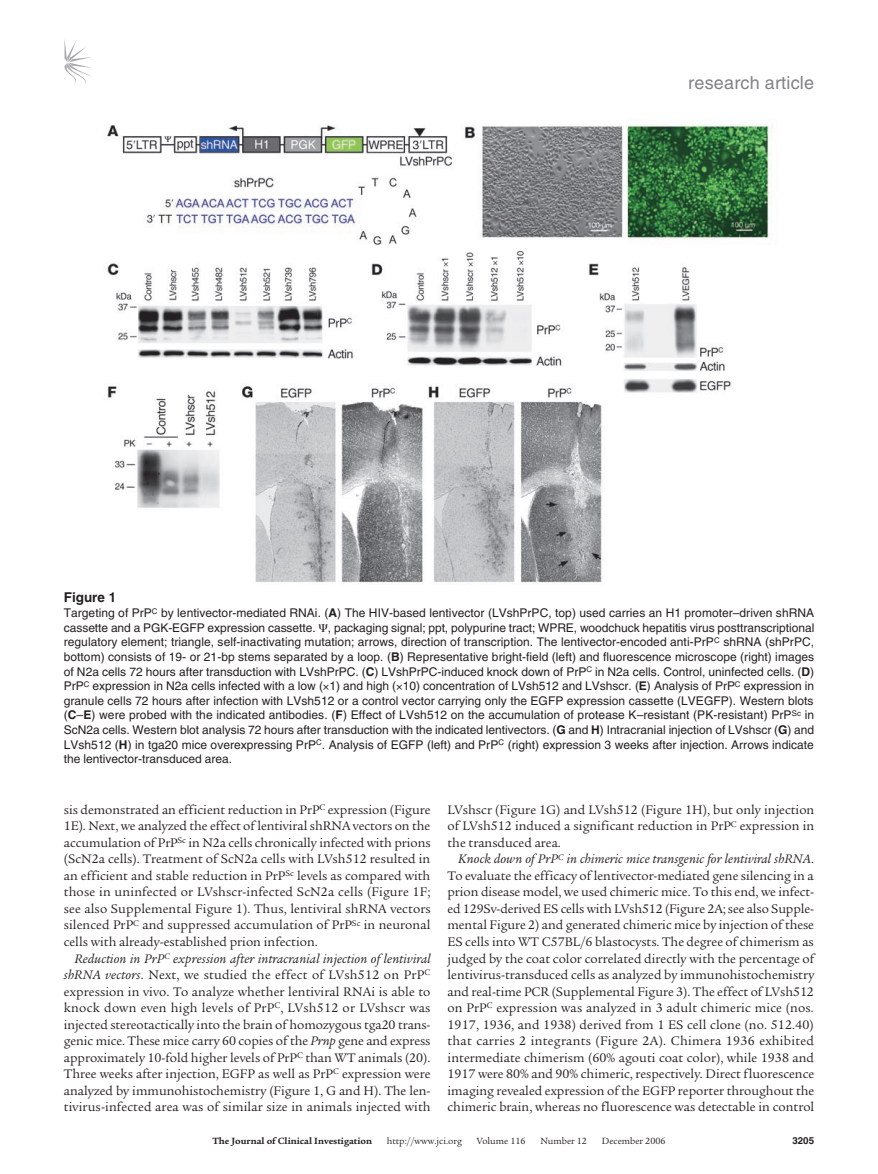
<style>
.page{position:relative;width:878px;height:1174px;background:#fff}
.page>*{position:absolute;margin:0;border:0;box-sizing:border-box;transform-origin:0 0}
.t1{font:18px "Helvetica LT Std";letter-spacing:.01em;color:#808285}
.t2{font:13.5px/16.5px "Legacy Serif Std";color:#231f20;text-align:justify}
.t3{font:700 13.5px "Helvetica LT Std";color:#231f20}
.t4{font:12px/14.7px "Helvetica LT Std";color:#231f20;text-align:justify}
.t5{font:9.75px "Legacy Serif Std";color:#231f20}
.t6{font:700 9.75px "Legacy Serif Std";color:#231f20}
.t7{font:700 9.75px "Helvetica LT Std";color:#231f20}
.s1{font-weight:700}
.s2{font-style:italic}
</style>
<div class="page">
<svg style="left:64px;top:39px;width:27px;height:45px"></svg>
<img style="left:107px;top:124px;width:665px;height:459px">
<h1 class="t1" style="left:688px;top:72px;width:127px">research article</h1>
<p class="t3" style="left:64px;top:589px;width:54px">Figure 1</p>
<p class="t4" style="left:64px;top:605px;width:752px">Targeting of PrP<sup>C</sup> by lentivector-mediated RNAi. (<span class="s1">A</span>) The HIV-based lentivector (LVshPrPC, top) used carries an H1 promoter–driven shRNA cassette and a PGK-EGFP expression cassette. , packaging signal; ppt, polypurine tract; WPRE, woodchuck hepatitis virus posttranscriptional regulatory element; triangle, self-inactivating mutation; arrows, direction of transcription. The lentivector-encoded anti-PrP<sup>C</sup> shRNA (shPrPC, bottom) consists of 19- or 21-bp stems separated by a loop. (<span class="s1">B</span>) Representative bright-field (left) and fluorescence microscope (right) images of N2a cells 72 hours after transduction with LVshPrPC. (<span class="s1">C</span>) LVshPrPC-induced knock down of PrP<sup>C</sup> in N2a cells. Control, uninfected cells. (<span class="s1">D</span>)<br>PrP<sup>C</sup> expression in N2a cells infected with a low ( 1) and high ( 10) concentration of LVsh512 and LVshscr. (<span class="s1">E</span>) Analysis of PrP<sup>C</sup> expression in granule cells 72 hours after infection with LVsh512 or a control vector carrying only the EGFP expression cassette (LVEGFP). Western blots (<span class="s1">C</span>–<span class="s1">E</span>) were probed with the indicated antibodies. (<span class="s1">F</span>) Effect of LVsh512 on the accumulation of protease K–resistant (PK-resistant) PrP<sup>Sc</sup> in ScN2a cells. Western blot analysis 72 hours after transduction with the indicated lentivectors. (<span class="s1">G</span> and <span class="s1">H</span>) Intracranial injection of LVshscr (<span class="s1">G</span>) and LVsh512 (<span class="s1">H</span>) in tga20 mice overexpressing PrP<sup>C</sup>. Analysis of EGFP (left) and PrP<sup>C</sup> (right) expression 3 weeks after injection. Arrows indicate the lentivector-transduced area.</p>
<p class="t2" style="left:64px;top:801px;width:368px">sis demonstrated an efficient reduction in PrP<sup>C</sup> expression (Figure 1E). Next, we analyzed the effect of lentiviral shRNA vectors on the accumulation of PrP<sup>Sc</sup> in N2a cells chronically infected with prions (ScN2a cells). Treatment of ScN2a cells with LVsh512 resulted in an efficient and stable reduction in PrP<sup>Sc</sup> levels as compared with those in uninfected or LVshscr-infected ScN2a cells (Figure 1F; see also Supplemental Figure 1). Thus, lentiviral shRNA vectors silenced PrP<sup>C</sup> and suppressed accumulation of PrP<sup>Sc</sup> in neuronal cells with already-established prion infection.</p>
<p class="t2" style="left:64px;top:950px;width:368px;text-indent:11px"><span class="s2">Reduction in PrP</span><sup>C</sup> <span class="s2">expression after intracranial injection of lentiviral shRNA vectors</span>. Next, we studied the effect of LVsh512 on PrP<sup>C </sup>expression in vivo. To analyze whether lentiviral RNAi is able to knock down even high levels of PrP<sup>C</sup>, LVsh512 or LVshscr was injected stereotactically into the brain of homozygous tga20 trans&shy;genic mice. These mice carry 60 copies of the <span class="s2">Prnp</span> gene and express approximately 10-fold higher levels of PrP<sup>C</sup> than WT animals (20).<br>Three weeks after injection, EGFP as well as PrP<sup>C</sup> expression were analyzed by immunohistochemistry (Figure 1, G and H). The len&shy;tivirus-infected area was of similar size in animals injected with</p>
<p class="t2" style="left:447px;top:801px;width:368px">LVshscr (Figure 1G) and LVsh512 (Figure 1H), but only injection of LVsh512 induced a significant reduction in PrP<sup>C</sup> expression in the transduced area.</p>
<p class="t2" style="left:447px;top:851px;width:368px;text-indent:11px"><span class="s2">Knock down of PrP</span><sup>C</sup> <span class="s2">in chimeric mice transgenic for lentiviral shRNA</span>.<br>To evaluate the efficacy of lentivector-mediated gene silencing in a prion disease model, we used chimeric mice. To this end, we infect&shy;ed 129Sv-derived ES cells with LVsh512 (Figure 2A; see also Supple&shy;mental Figure 2) and generated chimeric mice by injection of these ES cells into WT C57BL/6 blastocysts. The degree of chimerism as judged by the coat color correlated directly with the percentage of lentivirus-transduced cells as analyzed by immunohistochemistry and real-time PCR (Supplemental Figure 3). The effect of LVsh512 on PrP<sup>C</sup> expression was analyzed in 3 adult chimeric mice (nos.<br>1917, 1936, and 1938) derived from 1 ES cell clone (no. 512.40) that carries 2 integrants (Figure 2A). Chimera 1936 exhibited intermediate chimerism (60% agouti coat color), while 1938 and 1917 were 80% and 90% chimeric, respectively. Direct fluorescence imaging revealed expression of the EGFP reporter throughout the chimeric brain, whereas no fluorescence was detectable in control</p>
<p class="t6" style="left:212px;top:1135px;width:161px">The Journal of Clinical Investigation</p>
<p class="t5" style="left:387px;top:1135px;width:77px">http://www.jci.org</p>
<p class="t5" style="left:476px;top:1135px;width:50px">Volume 116</p>
<p class="t5" style="left:540px;top:1135px;width:48px">Number 12</p>
<p class="t5" style="left:601px;top:1135px;width:65px">December 2006</p>
<p class="t7" style="left:792px;top:1134px;width:23px">3205</p>
</div>
